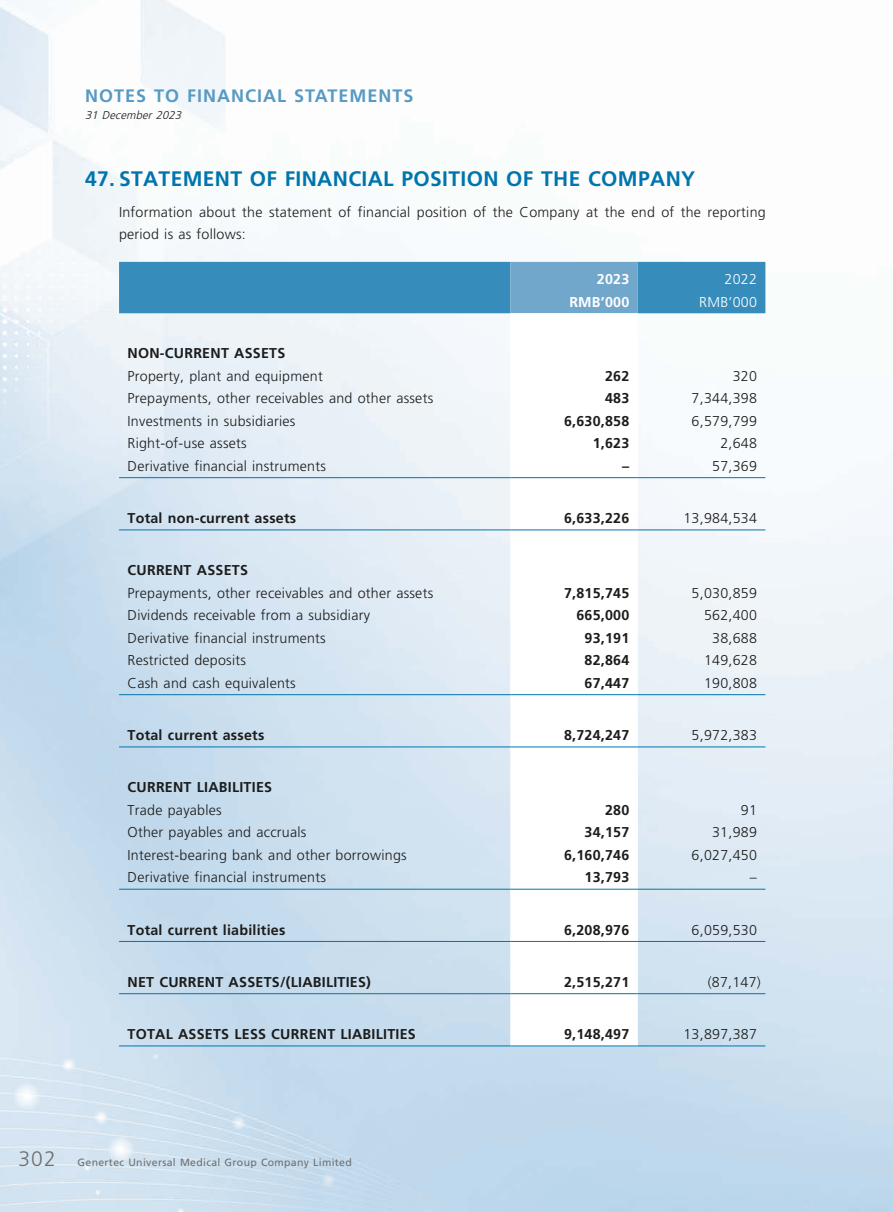
<style>
.page{position:relative;width:893px;height:1212px;background:#fff}
.page>*{position:absolute;margin:0;border:0;box-sizing:border-box;transform-origin:0 0}
.t1{font:700 21px "Frutiger LT Std";letter-spacing:.015em;color:#0075ad}
.t2{font:700 18px "Frutiger LT Std";letter-spacing:.055em;color:#579ac3}
.t3{font:300 14.25px/22.5px "Frutiger LT Std";letter-spacing:.015em;color:#1c1c1b}
.t4{font:700 14.25px "Frutiger LT Std";letter-spacing:.015em;color:#1c1c1b}
.t5{font:700 14.25px "Frutiger LT Std";letter-spacing:.015em;color:#fff}
.t6{font:300 14.25px "Frutiger LT Std";letter-spacing:.015em;color:#fff}
.t7{font:italic 300 11.25px "Frutiger LT Std";color:#1c1c1b}
.t8{font:10.5px "Frutiger LT Std";letter-spacing:.03em;color:#6f6f6f}
.s1{font-weight:300;font-size:21px}
</style>
<div class="page">
<img style="left:0;top:0;width:893px;height:1212px">
<svg style="left:119px;top:262px;width:646px;height:51px;background:#4192be"></svg>
<svg style="left:510px;top:313px;width:128px;height:732px"></svg>
<hr style="left:119px;top:477px;width:391px;height:1px;background:#0075ad">
<hr style="left:510px;top:477px;width:128px;height:1px;background:#0075ad">
<hr style="left:638px;top:477px;width:127px;height:1px;background:#0075ad">
<hr style="left:119px;top:529px;width:391px;height:1px;background:#0075ad">
<hr style="left:510px;top:529px;width:128px;height:1px;background:#0075ad">
<hr style="left:638px;top:529px;width:127px;height:1px;background:#0075ad">
<hr style="left:119px;top:694px;width:391px;height:1px;background:#0075ad">
<hr style="left:510px;top:694px;width:128px;height:1px;background:#0075ad">
<hr style="left:638px;top:694px;width:127px;height:1px;background:#0075ad">
<hr style="left:119px;top:746px;width:391px;height:1px;background:#0075ad">
<hr style="left:510px;top:746px;width:128px;height:1px;background:#0075ad">
<hr style="left:638px;top:746px;width:127px;height:1px;background:#0075ad">
<hr style="left:119px;top:889px;width:391px;height:1px;background:#0075ad">
<hr style="left:510px;top:889px;width:128px;height:1px;background:#0075ad">
<hr style="left:638px;top:889px;width:127px;height:1px;background:#0075ad">
<hr style="left:119px;top:941px;width:391px;height:1px;background:#0075ad">
<hr style="left:510px;top:941px;width:128px;height:1px;background:#0075ad">
<hr style="left:638px;top:941px;width:127px;height:1px;background:#0075ad">
<hr style="left:119px;top:993px;width:391px;height:1px;background:#0075ad">
<hr style="left:510px;top:993px;width:128px;height:1px;background:#0075ad">
<hr style="left:638px;top:993px;width:127px;height:1px;background:#0075ad">
<hr style="left:119px;top:1045px;width:391px;height:1px;background:#0075ad">
<hr style="left:510px;top:1045px;width:128px;height:1px;background:#0075ad">
<hr style="left:638px;top:1045px;width:127px;height:1px;background:#0075ad">
<p class="t2" style="left:85px;top:85px;width:330px">NOTES TO FINANCIAL STATEMENTS</p>
<p class="t7" style="left:85px;top:108px;width:101px">31 December 2023</p>
<h1 class="t1" style="left:85px;top:166px;width:612px">47. STATEMENT OF FINANCIAL POSITION OF THE COMPANY</h1>
<p class="t3" style="left:119px;top:201px;width:648px">Information about the statement of financial position of the Company at the end of the reporting period is as follows:</p>
<p class="t5" style="left:597px;top:271px;width:34px">2023</p>
<p class="t6" style="left:724px;top:271px;width:34px">2022</p>
<p class="t5" style="left:569px;top:294px;width:62px">RMB’000</p>
<p class="t6" style="left:699px;top:294px;width:59px">RMB’000</p>
<p class="t4" style="left:128px;top:345px;width:159px">NON-CURRENT ASSETS</p>
<p class="t3" style="left:128px;top:365px;width:197px">Property, plant and equipment</p>
<p class="t4" style="left:605px;top:367px;width:26px">262</p>
<p class="t3" style="left:733px;top:365px;width:26px">320</p>
<p class="t3" style="left:128px;top:387px;width:307px">Prepayments, other receivables and other assets</p>
<p class="t4" style="left:605px;top:390px;width:26px">483</p>
<p class="t3" style="left:692px;top:387px;width:67px">7,344,398</p>
<p class="t3" style="left:128px;top:410px;width:169px">Investments in subsidiaries</p>
<p class="t4" style="left:564px;top:412px;width:67px">6,630,858</p>
<p class="t3" style="left:692px;top:410px;width:67px">6,579,799</p>
<p class="t3" style="left:128px;top:432px;width:121px">Right-of-use assets</p>
<p class="t4" style="left:593px;top:435px;width:38px">1,623</p>
<p class="t3" style="left:720px;top:432px;width:38px">2,648</p>
<p class="t3" style="left:128px;top:455px;width:200px">Derivative financial instruments</p>
<p class="t4" style="left:622px;top:457px;width:9px">–</p>
<p class="t3" style="left:712px;top:455px;width:46px">57,369</p>
<p class="t4" style="left:128px;top:510px;width:170px">Total non-current assets</p>
<p class="t4" style="left:564px;top:510px;width:67px">6,633,226</p>
<p class="t3" style="left:683px;top:507px;width:75px">13,984,534</p>
<p class="t4" style="left:128px;top:562px;width:122px">CURRENT ASSETS</p>
<p class="t3" style="left:128px;top:582px;width:307px">Prepayments, other receivables and other assets</p>
<p class="t4" style="left:564px;top:584px;width:67px">7,815,745</p>
<p class="t3" style="left:692px;top:582px;width:67px">5,030,859</p>
<p class="t3" style="left:128px;top:604px;width:244px">Dividends receivable from a subsidiary</p>
<p class="t4" style="left:576px;top:607px;width:54px">665,000</p>
<p class="t3" style="left:704px;top:604px;width:54px">562,400</p>
<p class="t3" style="left:128px;top:627px;width:200px">Derivative financial instruments</p>
<p class="t4" style="left:585px;top:629px;width:46px">93,191</p>
<p class="t3" style="left:712px;top:627px;width:46px">38,688</p>
<p class="t3" style="left:128px;top:649px;width:120px">Restricted deposits</p>
<p class="t4" style="left:585px;top:652px;width:46px">82,864</p>
<p class="t3" style="left:704px;top:649px;width:54px">149,628</p>
<p class="t3" style="left:128px;top:672px;width:170px">Cash and cash equivalents</p>
<p class="t4" style="left:585px;top:674px;width:46px">67,447</p>
<p class="t3" style="left:704px;top:672px;width:54px">190,808</p>
<p class="t4" style="left:128px;top:727px;width:138px">Total current assets</p>
<p class="t4" style="left:564px;top:727px;width:67px">8,724,247</p>
<p class="t3" style="left:692px;top:724px;width:67px">5,972,383</p>
<p class="t4" style="left:128px;top:779px;width:146px">CURRENT LIABILITIES</p>
<p class="t3" style="left:128px;top:799px;width:96px">Trade payables</p>
<p class="t4" style="left:605px;top:801px;width:26px">280</p>
<p class="t3" style="left:741px;top:799px;width:18px">91</p>
<p class="t3" style="left:128px;top:821px;width:180px">Other payables and accruals</p>
<p class="t4" style="left:585px;top:824px;width:46px">34,157</p>
<p class="t3" style="left:712px;top:821px;width:46px">31,989</p>
<p class="t3" style="left:128px;top:844px;width:281px">Interest-bearing bank and other borrowings</p>
<p class="t4" style="left:564px;top:846px;width:67px">6,160,746</p>
<p class="t3" style="left:692px;top:844px;width:67px">6,027,450</p>
<p class="t3" style="left:128px;top:866px;width:200px">Derivative financial instruments</p>
<p class="t4" style="left:585px;top:869px;width:46px">13,793</p>
<p class="t3" style="left:750px;top:866px;width:9px">–</p>
<p class="t4" style="left:128px;top:921px;width:159px">Total current liabilities</p>
<p class="t4" style="left:564px;top:921px;width:67px">6,208,976</p>
<p class="t3" style="left:692px;top:918px;width:67px">6,059,530</p>
<p class="t4" style="left:128px;top:973px;width:245px">NET CURRENT ASSETS/(LIABILITIES)</p>
<p class="t4" style="left:564px;top:973px;width:67px">2,515,271</p>
<p class="t3" style="left:708px;top:971px;width:55px">(87,147)</p>
<p class="t4" style="left:128px;top:1026px;width:290px">TOTAL ASSETS LESS CURRENT LIABILITIES</p>
<p class="t4" style="left:564px;top:1026px;width:67px">9,148,497</p>
<p class="t3" style="left:683px;top:1023px;width:75px">13,897,387</p>
<p class="t8" style="left:18px;top:1156px;width:335px"><span class="s1">302</span> Genertec Universal Medical Group Company Limited</p>
</div>
